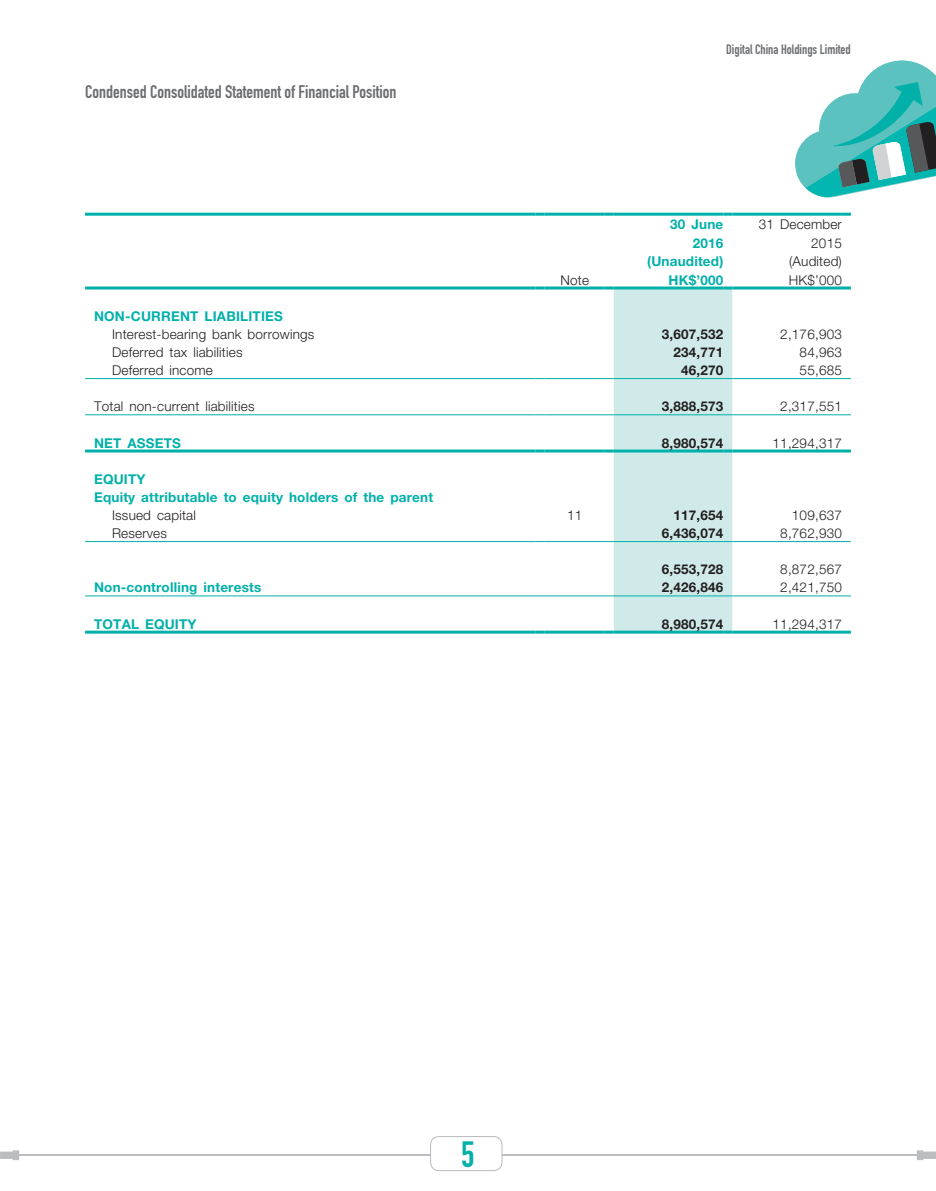
<style>
.page{position:relative;width:936px;height:1191px;background:#fff}
.page>*{position:absolute;margin:0;border:0;box-sizing:border-box;transform-origin:0 0}
.t1{font:36px "DIN Engschrift Std";color:#00b0a9}
.t2{font:18px "DIN Engschrift Std";color:#6c6d70}
._01_Body_Text{font:300 13.5px/19.5px "Helvetica Neue LT Std";letter-spacing:.015em;color:#231f20;text-align:right}
._15_Table_Stub{font:700 13.5px "Helvetica Neue LT Std";letter-spacing:.015em;color:#00b0a9}
._15_Table_Stub-2{font:300 13.5px "Helvetica Neue LT Std";letter-spacing:.015em;color:#231f20}
._01_Body_Text-2{font:700 13.5px "Helvetica Neue LT Std";letter-spacing:.015em;color:#231f20}
._01_Body_Text-3{font:700 13.5px/19.5px "Helvetica Neue LT Std";letter-spacing:.015em;color:#00b0a9;text-align:right}
.t3{font:13.5px "DIN Engschrift Std";color:#6c6d70}
</style>
<div class="page">
<svg style="left:0;top:1150px;width:19px;height:10px"></svg>
<hr style="left:18px;top:1154px;width:412px;height:2px;background:#bcbdc0">
<svg style="left:917px;top:1150px;width:18px;height:10px"></svg>
<hr style="left:502px;top:1154px;width:416px;height:2px;background:#bcbdc0">
<div style="left:430px;top:1136px;width:72px;height:35px;border:1px solid #bcbdc0;border-radius:9px"></div>
<svg style="left:795px;top:60px;width:140px;height:138px"></svg>
<hr style="left:85px;top:213px;width:450px;height:3px;background:#00b0a9">
<svg style="left:535px;top:213px;width:9px;height:3px"></svg>
<hr style="left:544px;top:213px;width:60px;height:3px;background:#00b0a9">
<svg style="left:604px;top:213px;width:9px;height:3px"></svg>
<hr style="left:613px;top:213px;width:110px;height:3px;background:#00b0a9">
<svg style="left:723px;top:213px;width:9px;height:3px"></svg>
<hr style="left:732px;top:213px;width:109px;height:3px;background:#00b0a9">
<svg style="left:841px;top:213px;width:9px;height:3px"></svg>
<hr style="left:85px;top:286px;width:450px;height:3px;background:#00b0a9">
<svg style="left:535px;top:286px;width:9px;height:3px"></svg>
<hr style="left:544px;top:286px;width:60px;height:3px;background:#00b0a9">
<hr style="left:732px;top:286px;width:109px;height:3px;background:#00b0a9">
<svg style="left:841px;top:286px;width:9px;height:3px"></svg>
<hr style="left:85px;top:449px;width:450px;height:3px;background:#00b0a9">
<svg style="left:535px;top:449px;width:9px;height:3px"></svg>
<hr style="left:544px;top:449px;width:60px;height:3px;background:#00b0a9">
<hr style="left:732px;top:449px;width:109px;height:3px;background:#00b0a9">
<svg style="left:841px;top:449px;width:9px;height:3px"></svg>
<hr style="left:85px;top:630px;width:450px;height:3px;background:#00b0a9">
<svg style="left:535px;top:630px;width:9px;height:3px"></svg>
<hr style="left:544px;top:630px;width:60px;height:3px;background:#00b0a9">
<hr style="left:732px;top:630px;width:109px;height:3px;background:#00b0a9">
<svg style="left:841px;top:630px;width:9px;height:3px"></svg>
<hr style="left:85px;top:378px;width:450px;height:1px;background:#00b0a9">
<hr style="left:544px;top:378px;width:60px;height:1px;background:#00b0a9">
<hr style="left:732px;top:378px;width:109px;height:1px;background:#00b0a9">
<hr style="left:85px;top:414px;width:450px;height:1px;background:#00b0a9">
<hr style="left:544px;top:414px;width:60px;height:1px;background:#00b0a9">
<hr style="left:732px;top:414px;width:109px;height:1px;background:#00b0a9">
<hr style="left:85px;top:541px;width:450px;height:1px;background:#00b0a9">
<hr style="left:544px;top:541px;width:60px;height:1px;background:#00b0a9">
<hr style="left:732px;top:541px;width:109px;height:1px;background:#00b0a9">
<hr style="left:85px;top:595px;width:450px;height:1px;background:#00b0a9">
<hr style="left:544px;top:595px;width:60px;height:1px;background:#00b0a9">
<svg style="left:604px;top:286px;width:128px;height:347px;background:#cce9e9"></svg>
<hr style="left:732px;top:595px;width:109px;height:1px;background:#00b0a9">
<h2 class="t2" style="left:85px;top:81px;width:313px">Condensed Consolidated Statement of Financial Position</h2>
<p class="t3" style="left:726px;top:41px;width:126px">Digital China Holdings Limited</p>
<p class="_01_Body_Text-3" style="left:670px;top:214px;width:55px">30 June<br>2016</p>
<p class="_01_Body_Text" style="left:758px;top:214px;width:85px">31 December<br>2015</p>
<p class="_01_Body_Text-3" style="left:647px;top:251px;width:78px">(Unaudited)</p>
<p class="_01_Body_Text" style="left:789px;top:252px;width:54px">(Audited)</p>
<p class="_01_Body_Text" style="left:560px;top:270px;width:30px">Note</p>
<p class="_01_Body_Text-3" style="left:668px;top:270px;width:56px">HK$’000</p>
<p class="_01_Body_Text" style="left:788px;top:270px;width:55px">HK$’000</p>
<p class="_15_Table_Stub" style="left:94px;top:308px;width:190px">NON-CURRENT LIABILITIES</p>
<p class="_15_Table_Stub-2" style="left:112px;top:326px;width:204px">Interest-bearing bank borrowings</p>
<p class="_01_Body_Text-2" style="left:661px;top:326px;width:63px">3,607,532</p>
<p class="_01_Body_Text" style="left:780px;top:324px;width:63px">2,176,903</p>
<p class="_15_Table_Stub-2" style="left:112px;top:344px;width:132px">Deferred tax liabilities</p>
<p class="_01_Body_Text-2" style="left:673px;top:344px;width:51px">234,771</p>
<p class="_01_Body_Text" style="left:799px;top:342px;width:44px">84,963</p>
<p class="_15_Table_Stub-2" style="left:112px;top:362px;width:102px">Deferred income</p>
<p class="_01_Body_Text-2" style="left:681px;top:362px;width:44px">46,270</p>
<p class="_01_Body_Text" style="left:799px;top:360px;width:44px">55,685</p>
<p class="_15_Table_Stub-2" style="left:94px;top:398px;width:162px">Total non-current liabilities</p>
<p class="_01_Body_Text-2" style="left:661px;top:398px;width:63px">3,888,573</p>
<p class="_01_Body_Text" style="left:780px;top:396px;width:63px">2,317,551</p>
<p class="_15_Table_Stub" style="left:94px;top:434px;width:88px">NET ASSETS</p>
<p class="_01_Body_Text-2" style="left:661px;top:434px;width:63px">8,980,574</p>
<p class="_01_Body_Text" style="left:772px;top:433px;width:71px">11,294,317</p>
<p class="_15_Table_Stub" style="left:94px;top:470px;width:53px">EQUITY</p>
<p class="_15_Table_Stub" style="left:94px;top:489px;width:340px">Equity attributable to equity holders of the parent</p>
<p class="_15_Table_Stub-2" style="left:112px;top:507px;width:85px">Issued capital</p>
<p class="_01_Body_Text" style="left:567px;top:505px;width:17px">11</p>
<p class="_01_Body_Text-2" style="left:673px;top:507px;width:51px">117,654</p>
<p class="_01_Body_Text" style="left:791px;top:505px;width:51px">109,637</p>
<p class="_15_Table_Stub-2" style="left:112px;top:525px;width:56px">Reserves</p>
<p class="_01_Body_Text-2" style="left:661px;top:525px;width:63px">6,436,074</p>
<p class="_01_Body_Text" style="left:780px;top:523px;width:63px">8,762,930</p>
<p class="_01_Body_Text-2" style="left:661px;top:561px;width:63px">6,553,728</p>
<p class="_01_Body_Text" style="left:780px;top:559px;width:63px">8,872,567</p>
<p class="_15_Table_Stub" style="left:94px;top:579px;width:169px">Non-controlling interests</p>
<p class="_01_Body_Text-2" style="left:661px;top:579px;width:63px">2,426,846</p>
<p class="_01_Body_Text" style="left:780px;top:577px;width:63px">2,421,750</p>
<p class="_15_Table_Stub" style="left:94px;top:615px;width:104px">TOTAL EQUITY</p>
<p class="_01_Body_Text-2" style="left:661px;top:615px;width:63px">8,980,574</p>
<p class="_01_Body_Text" style="left:772px;top:614px;width:71px">11,294,317</p>
<p class="t1" style="left:461px;top:1133px;width:15px">5</p>
</div>
